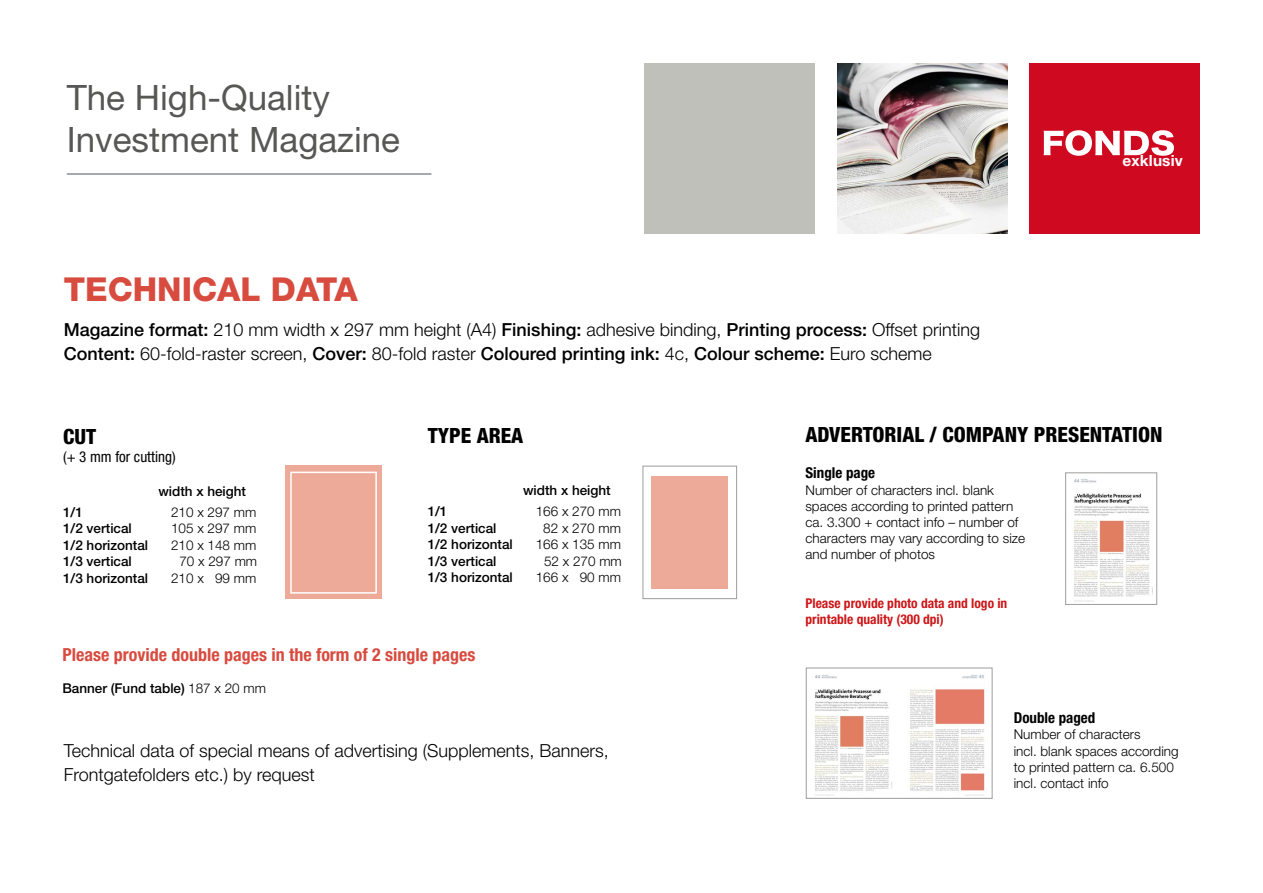
<style>
.page{position:relative;width:1263px;height:893px;background:#fff}
.page>*{position:absolute;margin:0;border:0;box-sizing:border-box;transform-origin:0 0}
.t1{font:34.95px/42px "Helvetica Neue LT Std";color:#575756}
.t2{font:800 33px "Helvetica Neue LT Std";color:#d84b3f}
.t3{font:800 condensed 21px "Helvetica Neue LT Std";color:#000}
.t4{font:300 18px/24px "Helvetica Neue LT Std";color:#000}
.t5{font:700 condensed 18px "Helvetica Neue LT Std";color:#d84b3f}
.t6{font:700 15.45px "Helvetica Neue LT Std";letter-spacing:.01em;color:#fff}
.t7{font:700 condensed 15px "Helvetica Neue LT Std";color:#000}
.t8{font:condensed 15px "Helvetica Neue LT Std";color:#000}
.t9{font:300 13.5px/16.2px "Helvetica Neue LT Std";color:#000}
.t10{font:500 13.5px "Helvetica Neue LT Std";color:#000}
.t11{font:700 condensed 13.5px/16.2px "Helvetica Neue LT Std";color:#cd1719}
.s1{font-weight:500}
.s2{font-weight:300}
</style>
<div class="page">
<hr style="left:67px;top:173px;width:364px;height:2px;background:#868f96">
<div style="left:285px;top:465px;width:97px;height:134px;background:#edaa98"></div>
<div style="left:290px;top:472px;width:87px;height:122px;border:2px solid #fff"></div>
<div style="left:652px;top:476px;width:76px;height:113px;background:#edaa98"></div>
<div style="left:642px;top:466px;width:95px;height:133px;border:1px solid #9d9d9c"></div>
<img style="left:814px;top:675px;width:171px;height:121px">
<div style="left:806px;top:668px;width:186px;height:131px;border:1px solid #9d9d9c"></div>
<img style="left:1074px;top:479px;width:79px;height:123px">
<div style="left:1065px;top:472px;width:92px;height:133px;border:1px solid #9d9d9c"></div>
<img style="left:838px;top:64px;width:170px;height:170px">
<div style="left:1029px;top:64px;width:170px;height:170px;background:#cf091f"></div>
<svg style="left:1043px;top:130px;width:131px;height:26px"></svg>
<div style="left:645px;top:64px;width:170px;height:170px;background:#c0c0bb"></div>
<h1 class="t1" style="left:67px;top:76px;width:335px">The High-Quality<br>Investment Magazine</h1>
<h2 class="t2" style="left:64px;top:270px;width:295px">TECHNICAL DATA</h2>
<h3 class="t4" style="left:64px;top:317px;width:918px"><span class="s1">Magazine format:</span> 210 mm width x 297 mm height (A4) <span class="s1">Finishing:</span> adhesive binding, <span class="s1">Printing process:</span> Offset printing<br><span class="s1">Content:</span> 60-fold-raster screen, <span class="s1">Cover:</span> 80-fold raster <span class="s1">Coloured printing ink:</span> 4c, <span class="s1">Colour scheme:</span> Euro scheme</h3>
<p class="t6" style="left:1122px;top:151px;width:62px">exklusiv</p>
<h3 class="t3" style="left:63px;top:423px;width:35px">CUT</h3>
<p class="t8" style="left:63px;top:448px;width:114px">(+ 3 mm for cutting)</p>
<p class="t10" style="left:158px;top:483px;width:89px">width x height</p>
<p class="t10" style="left:63px;top:504px;width:21px">1/1</p>
<p class="t9" style="left:171px;top:504px;width:87px">210 x 297 mm</p>
<p class="t10" style="left:63px;top:521px;width:70px">1/2 vertical</p>
<p class="t9" style="left:171px;top:520px;width:87px">105 x 297 mm</p>
<p class="t10" style="left:63px;top:537px;width:87px">1/2 horizontal</p>
<p class="t9" style="left:171px;top:537px;width:87px">210 x 148 mm</p>
<p class="t10" style="left:63px;top:554px;width:70px">1/3 vertical</p>
<p class="t9" style="left:179px;top:553px;width:79px">70 x 297 mm</p>
<p class="t10" style="left:63px;top:570px;width:87px">1/3 horizontal</p>
<p class="t9" style="left:171px;top:570px;width:87px">210 x 99 mm</p>
<h3 class="t3" style="left:428px;top:423px;width:97px">TYPE AREA</h3>
<p class="t10" style="left:523px;top:482px;width:89px">width x height</p>
<p class="t10" style="left:428px;top:503px;width:21px">1/1</p>
<p class="t9" style="left:536px;top:503px;width:87px">166 x 270 mm</p>
<p class="t10" style="left:428px;top:520px;width:70px">1/2 vertical</p>
<p class="t9" style="left:543px;top:520px;width:79px">82 x 270 mm</p>
<p class="t10" style="left:428px;top:536px;width:87px">1/2 horizontal</p>
<p class="t9" style="left:536px;top:536px;width:87px">166 x 135 mm</p>
<p class="t10" style="left:428px;top:553px;width:70px">1/3 vertical</p>
<p class="t9" style="left:544px;top:553px;width:79px">52 x 270 mm</p>
<p class="t10" style="left:428px;top:569px;width:87px">1/3 horizontal</p>
<p class="t9" style="left:536px;top:569px;width:87px">166 x 90 mm</p>
<h3 class="t5" style="left:62px;top:644px;width:415px">Please provide double pages in the form of 2 single pages</h3>
<p class="t10" style="left:62px;top:680px;width:205px">Banner (Fund table) <span class="s2">187 x 20 mm</span></p>
<h3 class="t4" style="left:64px;top:738px;width:547px">Technical data of special means of advertising (Supplements, Banners,<br>Frontgatefolders etc.) by request</h3>
<h3 class="t3" style="left:805px;top:422px;width:359px">ADVERTORIAL / COMPANY PRESENTATION</h3>
<p class="t7" style="left:805px;top:464px;width:71px">Single page</p>
<p class="t9" style="left:805px;top:481px;width:221px">Number of characters incl. blank spaces according to printed pattern ca. 3.300 + contact info – number of characters may vary according to size and number of photos</p>
<p class="t11" style="left:805px;top:595px;width:203px">Please provide photo data and logo in printable quality (300 dpi)</p>
<p class="t7" style="left:1014px;top:709px;width:83px">Double paged</p>
<p class="t9" style="left:1014px;top:726px;width:166px">Number of characters<br>incl. blank spaces according to printed pattern ca. 6.500 incl. contact info</p>
</div>
